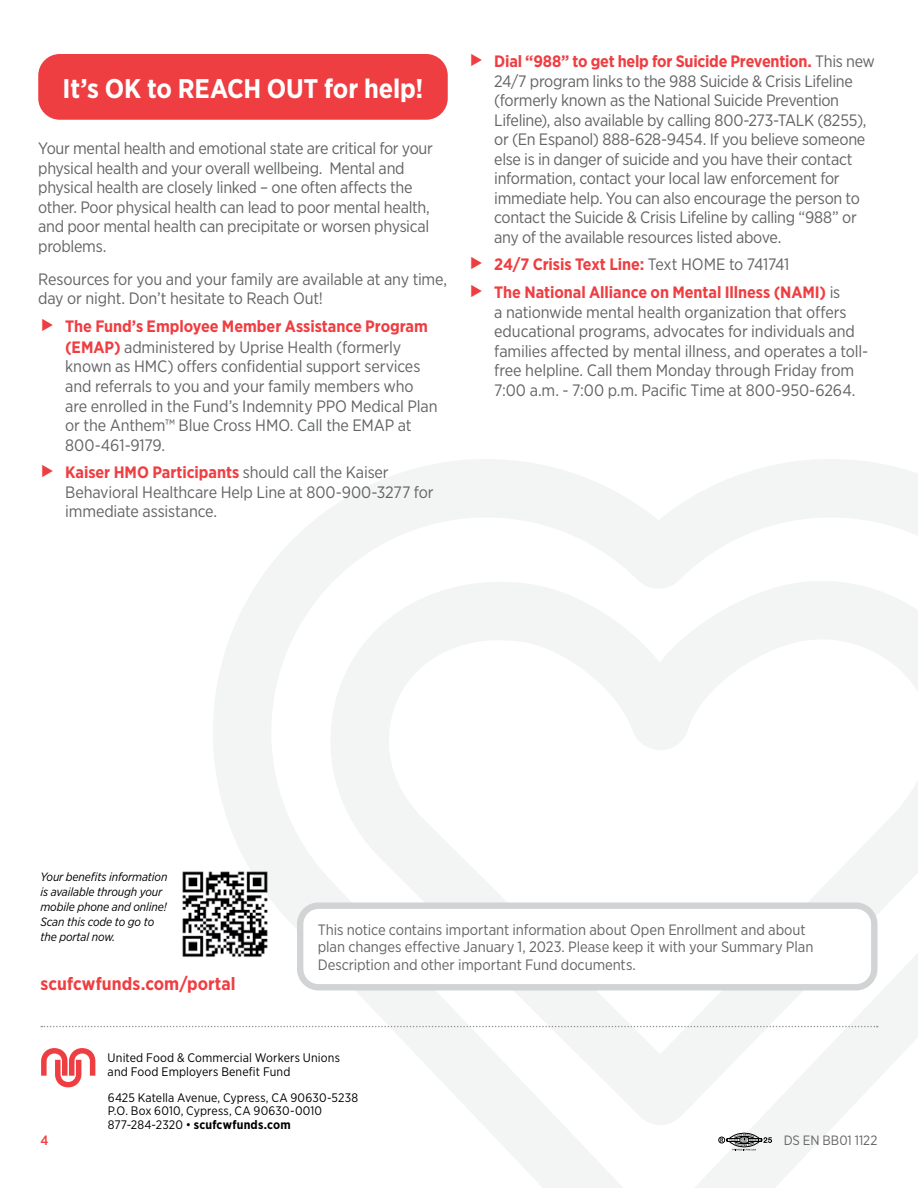
<style>
.page{position:relative;width:918px;height:1188px;background:#fff}
.page>*{position:absolute;margin:0;border:0;box-sizing:border-box;transform-origin:0 0}
.t1{font:700 27px "Gotham Narrow";letter-spacing:-.005em;color:#fff}
.t2{font:700 18px "Gotham Narrow";letter-spacing:.005em;color:#ef3e42}
.t3{font:16.5px/19.5px "Gotham Narrow";letter-spacing:-.015em;color:#636466}
.t4{font:700 16.5px/21px "Gotham Narrow";letter-spacing:-.005em;color:#ef3e42}
.t5{font:15px/17.2px "Gotham Narrow";letter-spacing:-.005em;color:#636466}
.t6{font:13.5px "Gotham Narrow";color:#636466}
.t7{font:500 13.5px "Gotham Narrow";color:#ef3e42}
.t8{font:12.3px/13.4px "Gotham Narrow";letter-spacing:.01em;color:#000}
.t9{font:italic 12px/15px "Gotham Narrow";letter-spacing:-.01em;color:#000}
.s1{font-weight:400;color:#636466}
.s2{font-weight:700;color:#ef3e42}
.s3{font-weight:700}
</style>
<div class="page">
<svg style="left:213px;top:459px;width:705px;height:729px"></svg>
<svg style="left:41px;top:1026px;width:837px;height:1px"></svg>
<div style="left:718px;top:1137px;width:7px;height:6px;border:1px solid #000;border-radius:50%"></div>
<svg style="left:720px;top:1133px;width:52px;height:17px"></svg>
<div style="left:300px;top:906px;width:574px;height:81px;background:#fff;border-radius:18px"></div>
<div style="left:297px;top:903px;width:581px;height:87px;border:6px solid #d1d3d4;border-radius:18px"></div>
<img style="left:182px;top:861px;width:97px;height:107px">
<svg style="left:41px;top:1048px;width:54px;height:39px"></svg>
<div style="left:38px;top:54px;width:410px;height:66px;background:#ef3e42;border-radius:22px"></div>
<h1 class="t1" style="left:62px;top:71px;width:363px">It’s OK to REACH OUT for help!</h1>
<p class="t3" style="left:38px;top:138px;width:396px">Your mental health and emotional state are critical for your physical health and your overall wellbeing. Mental and physical health are closely linked – one often affects the other. Poor physical health can lead to poor mental health, and poor mental health can precipitate or worsen physical problems.</p>
<p class="t3" style="left:38px;top:269px;width:411px">Resources for you and your family are available at any time, day or night. Don’t hesitate to Reach Out!</p>
<p class="t4" style="left:65px;top:316px;width:364px">The Fund’s Employee Member Assistance Program (EMAP) <span class="s1">administered by Uprise Health (formerly</span></p>
<p class="t3" style="left:65px;top:357px;width:374px">known as HMC) offers confidential support services and referrals to you and your family members who are enrolled in the Fund’s Indemnity PPO Medical Plan or the Anthem™ Blue Cross HMO. Call the EMAP at 800-461-9179.</p>
<p class="t3" style="left:65px;top:462px;width:370px"><span class="s2">Kaiser HMO Participants</span> should call the Kaiser<br>Behavioral Healthcare Help Line at 800-900-3277 for immediate assistance.</p>
<p class="t3" style="left:494px;top:51px;width:382px"><span class="s2">Dial “988” to get help for Suicide Prevention.</span> This new 24/7 program links to the 988 Suicide &amp; Crisis Lifeline (formerly known as the National Suicide Prevention Lifeline), also available by calling 800-273-TALK (8255), or (En Espanol) 888-628-9454. If you believe someone else is in danger of suicide and you have their contact information, contact your local law enforcement for immediate help. You can also encourage the person to contact the Suicide &amp; Crisis Lifeline by calling “988” or any of the available resources listed above.</p>
<p class="t4" style="left:494px;top:251px;width:348px;line-height:27.8px">24/7 Crisis Text Line: <span class="s1">Text HOME to 741741<br></span>The National Alliance on Mental Illness (NAMI) <span class="s1">is</span></p>
<p class="t3" style="left:494px;top:302px;width:375px">a nationwide mental health organization that offers educational programs, advocates for individuals and families affected by mental illness, and operates a toll&shy;free helpline. Call them Monday through Friday from 7:00 a.m. - 7:00 p.m. Pacific Time at 800-950-6264.</p>
<p class="t9" style="left:40px;top:869px;width:128px">Your benefits information is available through your mobile phone and online!<br>Scan this code to go to the portal now.</p>
<p class="t2" style="left:40px;top:972px;width:197px">scufcwfunds.com/portal</p>
<p class="t5" style="left:318px;top:921px;width:497px">This notice contains important information about Open Enrollment and about plan changes effective January 1, 2023. Please keep it with your Summary Plan<br>Description and other important Fund documents.</p>
<p class="t8" style="left:108px;top:1051px;width:234px">United Food &amp; Commercial Workers Unions and Food Employers Benefit Fund</p>
<p class="t8" style="left:108px;top:1091px;width:252px">6425 Katella Avenue, Cypress, CA 90630-5238<br>P.O. Box 6010, Cypress, CA 90630-0010<br>877-284-2320 • <span class="s3">scufcwfunds.com</span></p>
<p class="t7" style="left:40px;top:1132px;width:10px">4</p>
<p class="t6" style="left:784px;top:1132px;width:95px">DS EN BB01 1122</p>
</div>
